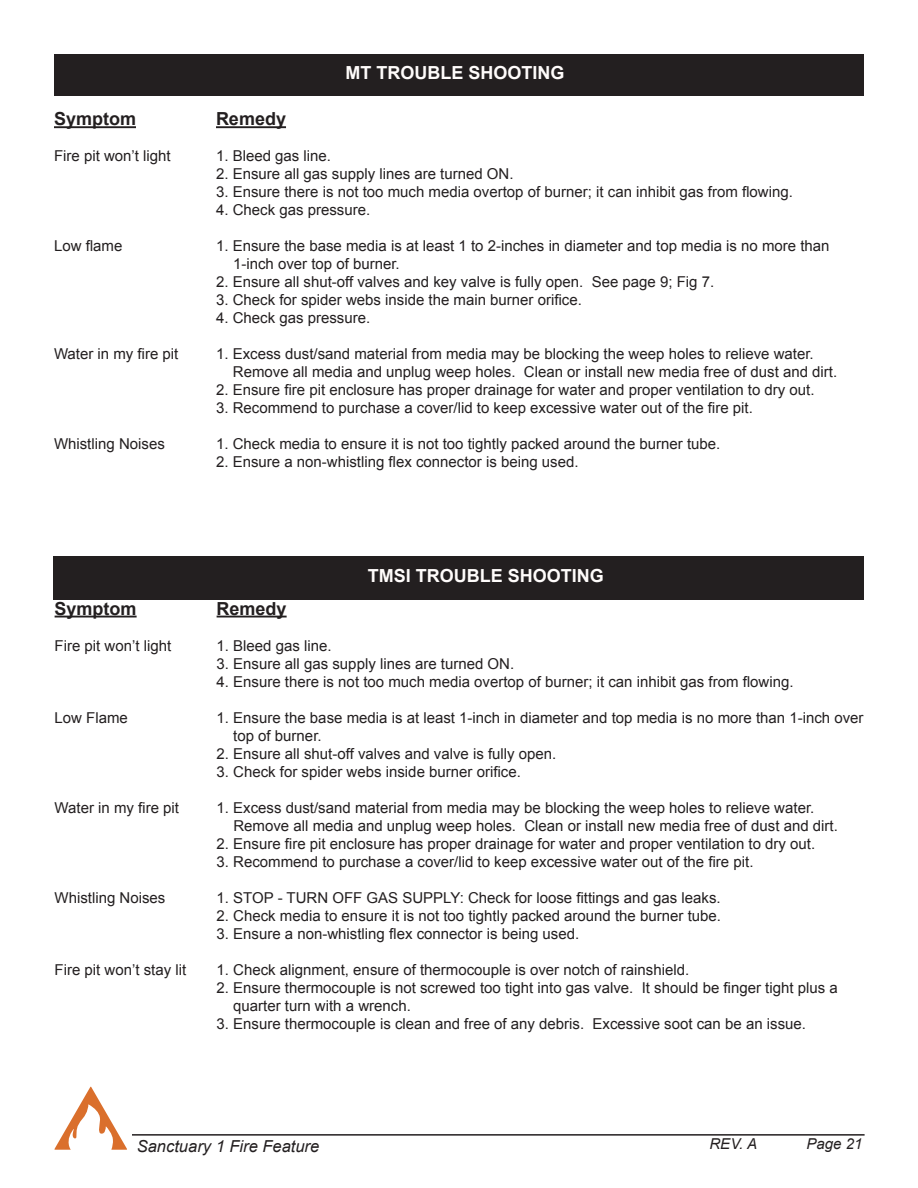
<style>
.page{position:relative;width:918px;height:1188px;background:#fff}
.page>*{position:absolute;margin:0;border:0;box-sizing:border-box;transform-origin:0 0}
.t1{font:700 18px "Arial";color:#fffcfb}
.t2{font:700 18px "Arial";color:#231f20}
.t3{font:italic 16.5px "Arial";color:#231f20}
.t4{font:15px/18px "Arial";color:#231f20}
.t5{font:italic 15px "Arial";color:#231f20}
</style>
<div class="page">
<hr style="left:132px;top:1134px;width:733px;height:2px;background:#231f20">
<svg style="left:54px;top:1087px;width:73px;height:63px"></svg>
<div style="left:54px;top:556px;width:810px;height:43px;background:#231f20"></div>
<hr style="left:55px;top:616px;width:82px;height:2px;background:#231f20">
<hr style="left:217px;top:616px;width:70px;height:2px;background:#231f20">
<div style="left:54px;top:54px;width:810px;height:42px;background:#231f20"></div>
<hr style="left:54px;top:126px;width:82px;height:2px;background:#231f20">
<hr style="left:216px;top:126px;width:70px;height:2px;background:#231f20">
<p class="t1" style="left:346px;top:61px;width:221px">MT TROUBLE SHOOTING</p>
<p class="t2" style="left:54px;top:107px;width:84px">Symptom</p>
<p class="t2" style="left:216px;top:107px;width:72px">Remedy</p>
<p class="t4" style="left:54px;top:147px;width:118px">Fire pit won’t light</p>
<p class="t4" style="left:216px;top:147px;width:117px">1. Bleed gas line.</p>
<p class="t4" style="left:216px;top:165px;width:299px">2. Ensure all gas supply lines are turned ON.</p>
<p class="t4" style="left:216px;top:183px;width:578px">3. Ensure there is not too much media overtop of burner; it can inhibit gas from flowing.</p>
<p class="t4" style="left:216px;top:201px;width:156px">4. Check gas pressure.</p>
<p class="t4" style="left:54px;top:237px;width:70px">Low flame</p>
<p class="t4" style="left:233px;top:237px;width:598px;text-indent:-17px">1. Ensure the base media is at least 1 to 2-inches in diameter and top media is no more than<br>1-inch over top of burner.</p>
<p class="t4" style="left:216px;top:273px;width:500px">2. Ensure all shut-off valves and key valve is fully open. See page 9; Fig 7.</p>
<p class="t4" style="left:216px;top:291px;width:367px">3. Check for spider webs inside the main burner orifice.</p>
<p class="t4" style="left:216px;top:309px;width:156px">4. Check gas pressure.</p>
<p class="t4" style="left:54px;top:345px;width:126px">Water in my fire pit</p>
<p class="t4" style="left:233px;top:345px;width:606px;text-indent:-17px">1. Excess dust/sand material from media may be blocking the weep holes to relieve water.<br>Remove all media and unplug weep holes. Clean or install new media free of dust and dirt.</p>
<p class="t4" style="left:216px;top:381px;width:600px">2. Ensure fire pit enclosure has proper drainage for water and proper ventilation to dry out.</p>
<p class="t4" style="left:216px;top:399px;width:538px">3. Recommend to purchase a cover/lid to keep excessive water out of the fire pit.</p>
<p class="t4" style="left:54px;top:435px;width:112px">Whistling Noises</p>
<p class="t4" style="left:216px;top:435px;width:506px">1. Check media to ensure it is not too tightly packed around the burner tube.</p>
<p class="t4" style="left:216px;top:453px;width:364px">2. Ensure a non-whistling flex connector is being used.</p>
<p class="t1" style="left:368px;top:564px;width:238px">TMSI TROUBLE SHOOTING</p>
<p class="t2" style="left:55px;top:596px;width:84px">Symptom</p>
<p class="t2" style="left:217px;top:596px;width:72px">Remedy</p>
<p class="t4" style="left:55px;top:637px;width:118px">Fire pit won’t light</p>
<p class="t4" style="left:217px;top:637px;width:117px">1. Bleed gas line.</p>
<p class="t4" style="left:217px;top:655px;width:299px">3. Ensure all gas supply lines are turned ON.</p>
<p class="t4" style="left:217px;top:673px;width:578px">4. Ensure there is not too much media overtop of burner; it can inhibit gas from flowing.</p>
<p class="t4" style="left:55px;top:709px;width:75px">Low Flame</p>
<p class="t4" style="left:217px;top:709px;width:648px">1. Ensure the base media is at least 1-inch in diameter and top media is no more than 1-inch over</p>
<p class="t4" style="left:233px;top:727px;width:90px">top of burner.</p>
<p class="t4" style="left:217px;top:745px;width:341px">2. Ensure all shut-off valves and valve is fully open.</p>
<p class="t4" style="left:217px;top:763px;width:306px">3. Check for spider webs inside burner orifice.</p>
<p class="t4" style="left:55px;top:799px;width:126px">Water in my fire pit</p>
<p class="t4" style="left:233px;top:799px;width:606px;text-indent:-17px">1. Excess dust/sand material from media may be blocking the weep holes to relieve water.<br>Remove all media and unplug weep holes. Clean or install new media free of dust and dirt.</p>
<p class="t4" style="left:217px;top:835px;width:600px">2. Ensure fire pit enclosure has proper drainage for water and proper ventilation to dry out.</p>
<p class="t4" style="left:217px;top:853px;width:538px">3. Recommend to purchase a cover/lid to keep excessive water out of the fire pit.</p>
<p class="t4" style="left:55px;top:889px;width:112px">Whistling Noises</p>
<p class="t4" style="left:217px;top:889px;width:506px">1. STOP - TURN OFF GAS SUPPLY: Check for loose fittings and gas leaks.</p>
<p class="t4" style="left:217px;top:907px;width:506px">2. Check media to ensure it is not too tightly packed around the burner tube.</p>
<p class="t4" style="left:217px;top:925px;width:364px">3. Ensure a non-whistling flex connector is being used.</p>
<p class="t4" style="left:55px;top:961px;width:133px">Fire pit won’t stay lit</p>
<p class="t4" style="left:217px;top:961px;width:474px">1. Check alignment, ensure of thermocouple is over notch of rainshield.</p>
<p class="t4" style="left:233px;top:979px;width:606px;text-indent:-17px">2. Ensure thermocouple is not screwed too tight into gas valve. It should be finger tight plus a quarter turn with a wrench.</p>
<p class="t4" style="left:217px;top:1015px;width:591px">3. Ensure thermocouple is clean and free of any debris. Excessive soot can be an issue.</p>
<p class="t3" style="left:137px;top:1135px;width:184px">Sanctuary 1 Fire Feature</p>
<p class="t5" style="left:710px;top:1134px;width:49px">REV. A</p>
<p class="t5" style="left:806px;top:1134px;width:57px">Page 21</p>
</div>
